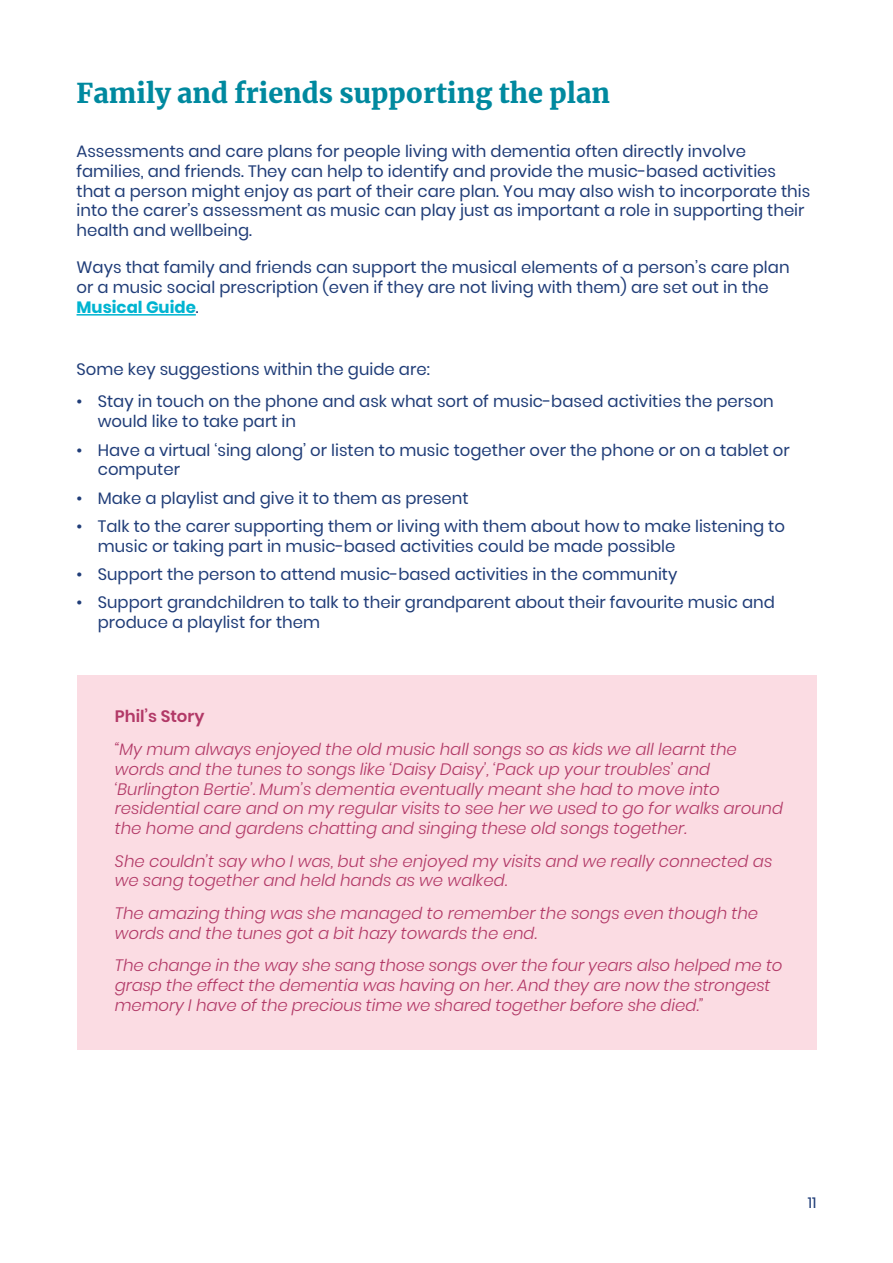
<style>
.page{position:relative;width:893px;height:1263px;background:#fff}
.page>*{position:absolute;margin:0;border:0;box-sizing:border-box;transform-origin:0 0}
.swg_Section_Title{font:900 27px "Merriweather";color:#00899f}
.swg_Quote_block{font:italic 300 16.5px/19.8px "Poppins";color:#b23967}
.swg_Bod_E{font:16.5px/19.8px "Poppins";color:#203d78}
.swg_Bullets{font:16.5px/19.8px "Poppins";color:#203d78}
.swg_Quote_author{font:600 16.5px "Poppins";color:#b23967}
.t1{font:15px "Poppins";color:#203d78}
.s1{font-weight:700;color:#00b4d1}
</style>
<div class="page">
<hr style="left:77px;top:314px;width:119px;height:2px;background:#00b4d1">
<div style="left:77px;top:675px;width:739px;height:374px;background:#fbdce3"></div>
<p class="swg_Section_Title" style="left:77px;top:74px;width:535px">Family and friends supporting the plan</p>
<p class="swg_Bod_E" style="left:77px;top:141px;width:735px">Assessments and care plans for people living with dementia often directly involve families, and friends. They can help to identify and provide the music-based activities that a person might enjoy as part of their care plan. You may also wish to incorporate this into the carer’s assessment as music can play just as important a role in supporting their health and wellbeing.</p>
<p class="swg_Bod_E" style="left:77px;top:257px;width:715px">Ways that family and friends can support the musical elements of a person’s care plan or a music social prescription (even if they are not living with them) are set out in the<br><span class="s1">Musical Guide</span>.</p>
<p class="swg_Bod_E" style="left:77px;top:359px;width:355px">Some key suggestions within the guide are:</p>
<p class="swg_Bullets" style="left:98px;top:392px;width:678px;text-indent:-21px">• Stay in touch on the phone and ask what sort of music-based activities the person would like to take part in</p>
<p class="swg_Bullets" style="left:98px;top:440px;width:694px;text-indent:-21px">• Have a virtual ‘sing along’ or listen to music together over the phone or on a tablet or computer</p>
<p class="swg_Bullets" style="left:77px;top:488px;width:394px">• Make a playlist and give it to them as present</p>
<p class="swg_Bullets" style="left:98px;top:516px;width:689px;text-indent:-21px">• Talk to the carer supporting them or living with them about how to make listening to music or taking part in music-based activities could be made possible</p>
<p class="swg_Bullets" style="left:77px;top:564px;width:602px">• Support the person to attend music-based activities in the community</p>
<p class="swg_Bullets" style="left:98px;top:593px;width:679px;text-indent:-21px">• Support grandchildren to talk to their grandparent about their favourite music and produce a playlist for them</p>
<p class="swg_Quote_author" style="left:115px;top:707px;width:91px">Phil’s Story</p>
<p class="swg_Quote_block" style="left:115px;top:739px;width:670px">“My mum always enjoyed the old music hall songs so as kids we all learnt the words and the tunes to songs like ‘Daisy Daisy’, ‘Pack up your troubles’ and ‘Burlington Bertie’. Mum’s dementia eventually meant she had to move into residential care and on my regular visits to see her we used to go for walks around the home and gardens chatting and singing these old songs together.</p>
<p class="swg_Quote_block" style="left:115px;top:851px;width:659px">She couldn’t say who I was, but she enjoyed my visits and we really connected as we sang together and held hands as we walked.</p>
<p class="swg_Quote_block" style="left:115px;top:903px;width:645px">The amazing thing was she managed to remember the songs even though the words and the tunes got a bit hazy towards the end.</p>
<p class="swg_Quote_block" style="left:115px;top:956px;width:669px">The change in the way she sang those songs over the four years also helped me to grasp the effect the dementia was having on her. And they are now the strongest memory I have of the precious time we shared together before she died.”</p>
<p class="t1" style="left:808px;top:1194px;width:10px">11</p>
</div>
